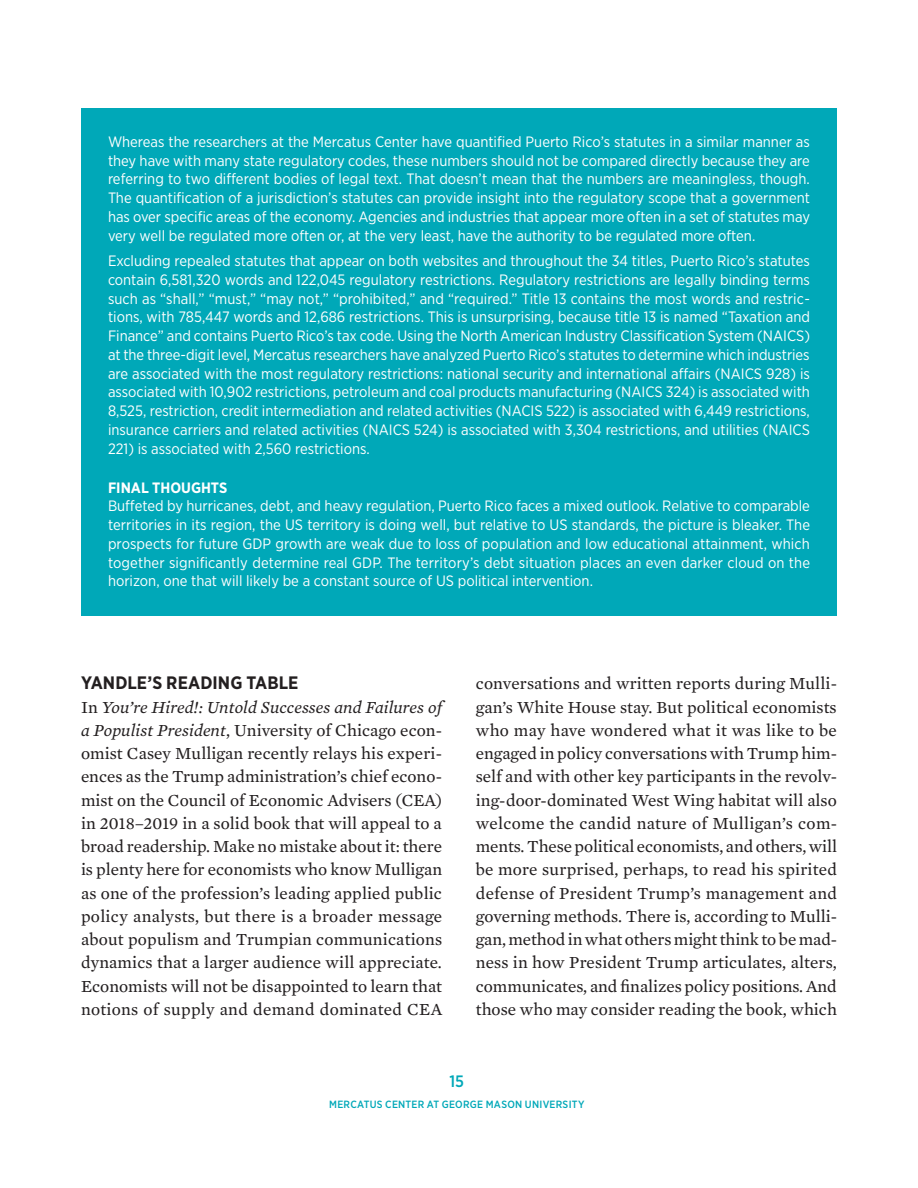
<style>
.page{position:relative;width:918px;height:1188px;background:#fff}
.page>*{position:absolute;margin:0;border:0;box-sizing:border-box;transform-origin:0 0}
.t1{font:700 18px "Gotham Narrow";letter-spacing:.005em;color:#231f20}
.t2{font:17.25px/23.2px "Mercury Text G2";color:#231f20;text-align:justify}
.t3{font:500 16.5px "Gotham Narrow";color:#00a8b8}
.t4{font:15px/18.8px "Gotham Narrow";color:#fff;text-align:justify}
.t5{font:700 15px "Gotham Narrow";color:#fff}
.t6{font:500 10.5px "Gotham Narrow";letter-spacing:.025em;color:#00a8b8}
.s1{font-style:italic}
</style>
<div class="page">
<div style="left:81px;top:108px;width:756px;height:508px;background:#00a8b8"></div>
<p class="t4" style="left:108px;top:132px;width:704px">Whereas the researchers at the Mercatus Center have quantified Puerto Rico’s statutes in a similar manner as they have with many state regulatory codes, these numbers should not be compared directly because they are referring to two different bodies of legal text. That doesn’t mean that the numbers are meaningless, though.<br>The quantification of a jurisdiction’s statutes can provide insight into the regulatory scope that a government has over specific areas of the economy. Agencies and industries that appear more often in a set of statutes may very well be regulated more often or, at the very least, have the authority to be regulated more often.</p>
<p class="t4" style="left:108px;top:251px;width:704px">Excluding repealed statutes that appear on both websites and throughout the 34 titles, Puerto Rico’s statutes contain 6,581,320 words and 122,045 regulatory restrictions. Regulatory restrictions are legally binding terms such as “shall,” “must,” “may not,” “prohibited,” and “required.” Title 13 contains the most words and restric&shy;tions, with 785,447 words and 12,686 restrictions. This is unsurprising, because title 13 is named “Taxation and Finance” and contains Puerto Rico’s tax code. Using the North American Industry Classification System (NAICS) at the three-digit level, Mercatus researchers have analyzed Puerto Rico’s statutes to determine which industries are associated with the most regulatory restrictions: national security and international affairs (NAICS 928) is associated with 10,902 restrictions, petroleum and coal products manufacturing (NAICS 324) is associated with 8,525, restriction, credit intermediation and related activities (NACIS 522) is associated with 6,449 restrictions, insurance carriers and related activities (NAICS 524) is associated with 3,304 restrictions, and utilities (NAICS 221) is associated with 2,560 restrictions.</p>
<p class="t5" style="left:108px;top:478px;width:121px">FINAL THOUGHTS</p>
<p class="t4" style="left:108px;top:497px;width:704px">Buffeted by hurricanes, debt, and heavy regulation, Puerto Rico faces a mixed outlook. Relative to comparable territories in its region, the US territory is doing well, but relative to US standards, the picture is bleaker. The prospects for future GDP growth are weak due to loss of population and low educational attainment, which together significantly determine real GDP. The territory’s debt situation places an even darker cloud on the horizon, one that will likely be a constant source of US political intervention.</p>
<p class="t1" style="left:81px;top:671px;width:219px">YANDLE’S READING TABLE</p>
<p class="t2" style="left:81px;top:694px;width:363px">In <span class="s1">You’re Hired!: Untold Successes and Failures of a Populist President</span>, University of Chicago econ&shy;omist Casey Mulligan recently relays his experi&shy;ences as the Trump administration’s chief econo&shy;mist on the Council of Economic Advisers (CEA) in 2018–2019 in a solid book that will appeal to a broad readership. Make no mistake about it: there is plenty here for economists who know Mulligan as one of the profession’s leading applied public policy analysts, but there is a broader message about populism and Trumpian communications dynamics that a larger audience will appreciate.<br>Economists will not be disappointed to learn that notions of supply and demand dominated CEA</p>
<p class="t2" style="left:476px;top:671px;width:363px">conversations and written reports during Mulli&shy;gan’s White House stay. But political economists who may have wondered what it was like to be engaged in policy conversations with Trump him&shy;self and with other key participants in the revolv&shy;ing-door-dominated West Wing habitat will also welcome the candid nature of Mulligan’s com&shy;ments. These political economists, and others, will be more surprised, perhaps, to read his spirited defense of President Trump’s management and governing methods. There is, according to Mulli&shy;gan, method in what others might think to be mad&shy;ness in how President Trump articulates, alters, communicates, and finalizes policy positions. And those who may consider reading the book, which</p>
<p class="t3" style="left:449px;top:1070px;width:16px">15</p>
<p class="t6" style="left:329px;top:1097px;width:257px">MERCATUS CENTER AT GEORGE MASON UNIVERSITY</p>
</div>
